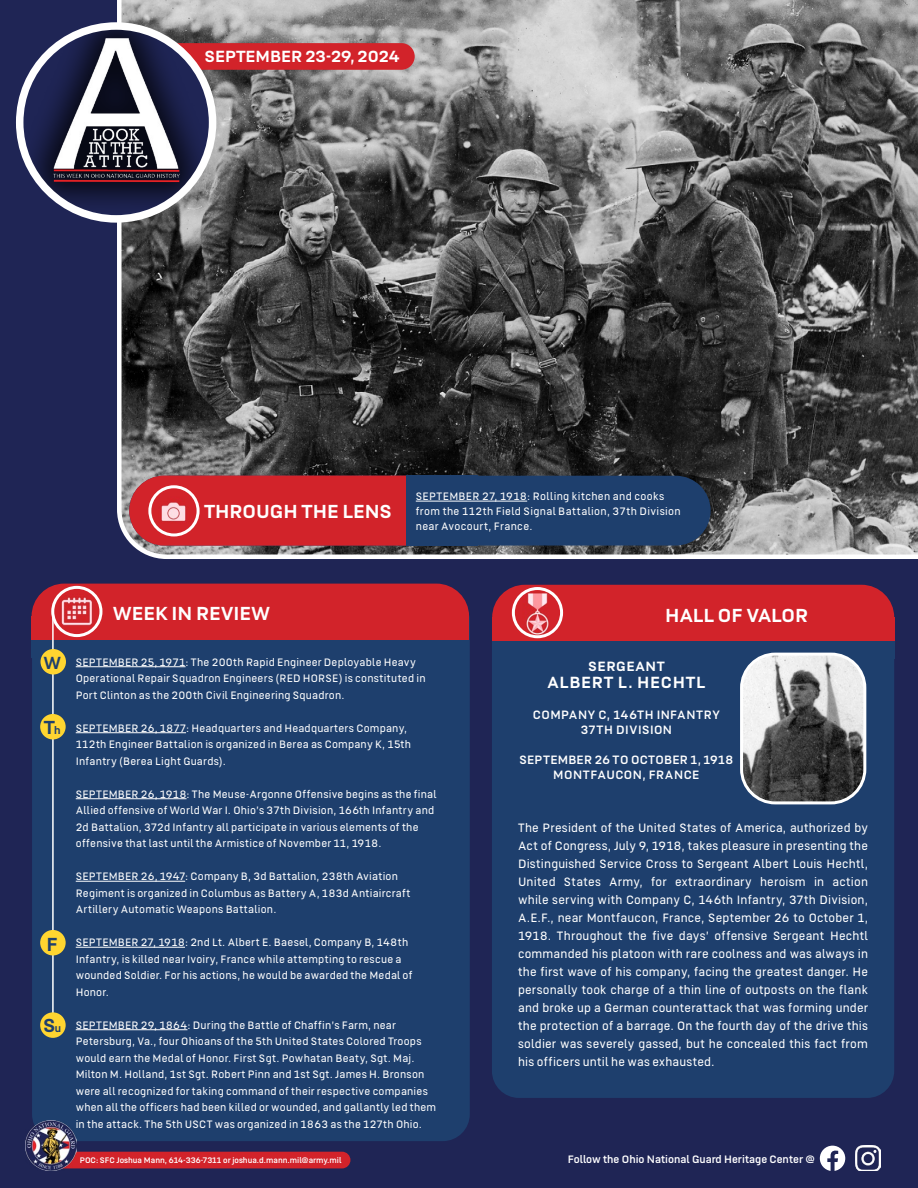
<style>
.page{position:relative;width:918px;height:1188px;background:#1f2555}
.page>*{position:absolute;margin:0;border:0;box-sizing:border-box;transform-origin:0 0}
.t1{font:700 21px "US Army";color:#fff}
.t2{font:700 21px "US Army";color:#1e3f6d}
.t3{font:700 19.5px "US Army";color:#1e3f6d}
.t4{font:700 18px "US Army";color:#fff}
.t5{font:700 18px "US Army";letter-spacing:.04em;color:#fff}
.t6{font:700 15px "US Army";letter-spacing:.04em;color:#fff}
.t7{font:300 13.5px/18px "US Army";letter-spacing:.015em;color:#fff;text-align:justify}
.t8{font:13.5px "US Army";letter-spacing:.035em;color:#fff}
.t9{font:13.5px "US Army";letter-spacing:.015em;color:#fff}
.t10{font:300 12px/16.5px "US Army";letter-spacing:.02em;color:#fff}
.t11{font:12px "US Army";color:#fff}
.t12{font:9px "US Army";color:#fff}
.s1{font-size:12px}
</style>
<div class="page">
<div style="left:492px;top:597px;width:402px;height:501px;background:#1e3f6d;border-radius:27px"></div>
<div style="left:492px;top:585px;width:402px;height:65px;background:#d2232a;border-radius:33px"></div>
<div style="left:492px;top:617px;width:402px;height:26px;background:#d2232a"></div>
<div style="left:492px;top:641px;width:402px;height:17px;background:#1e3f6d"></div>
<img style="left:514px;top:590px;width:46px;height:47px">
<div style="left:512px;top:587px;width:51px;height:51px;border:3px solid #fff;border-radius:50%"></div>
<img style="left:744px;top:654px;width:121px;height:149px">
<div style="left:740px;top:653px;width:126px;height:151px;border:3px solid #fff;border-radius:34px"></div>
<div style="left:32px;top:594px;width:438px;height:547px;background:#1e3f6d;border-radius:27px"></div>
<div style="left:32px;top:584px;width:437px;height:65px;background:#d2232a;border-radius:33px"></div>
<div style="left:31px;top:616px;width:438px;height:26px;background:#d2232a"></div>
<div style="left:31px;top:640px;width:438px;height:17px;background:#1e3f6d"></div>
<img style="left:53px;top:587px;width:48px;height:49px;border-radius:24px">
<div style="left:51px;top:586px;width:51px;height:51px;border:3px solid #fff;border-radius:50%"></div>
<hr style="left:52px;top:613px;width:2px;height:408px;background:#fff">
<div style="left:40px;top:649px;width:26px;height:26px;background:#ffd530;border-radius:50%"></div>
<div style="left:40px;top:714px;width:26px;height:25px;background:#ffd530;border-radius:50%"></div>
<div style="left:40px;top:930px;width:26px;height:25px;background:#ffd530;border-radius:50%"></div>
<div style="left:40px;top:1012px;width:26px;height:26px;background:#ffd530;border-radius:50%"></div>
<hr style="left:76px;top:666px;width:110px;height:1px;background:#fff">
<hr style="left:76px;top:732px;width:110px;height:1px;background:#fff">
<hr style="left:76px;top:798px;width:111px;height:1px;background:#fff">
<hr style="left:76px;top:881px;width:109px;height:1px;background:#fff">
<hr style="left:76px;top:947px;width:109px;height:1px;background:#fff">
<hr style="left:76px;top:1029px;width:111px;height:1px;background:#fff">
<svg style="left:117px;top:0;width:801px;height:559px;background:#5d5d5d"></svg>
<div style="left:129px;top:476px;width:582px;height:70px;background:#1e3f6d;border-radius:35px"></div>
<div style="left:129px;top:476px;width:348px;height:70px;background:#d2232a;border-radius:35px"></div>
<div style="left:406px;top:476px;width:72px;height:70px;background:#1e3f6d"></div>
<img style="left:151px;top:489px;width:46px;height:46px">
<div style="left:148px;top:485px;width:52px;height:51px;border:3px solid #fff;border-radius:50%"></div>
<hr style="left:416px;top:501px;width:111px;height:1px;background:#fff">
<div style="left:98px;top:43px;width:317px;height:27px;background:#d2232a;border-radius:13px"></div>
<div style="left:20px;top:26px;width:193px;height:192px;background:#000;opacity:.75"></div>
<img style="left:49px;top:27px;width:133px;height:192px">
<div style="left:16px;top:22px;width:200px;height:201px;border:8px solid #fff;border-radius:50%"></div>
<div style="left:48px;top:1152px;width:302px;height:16px;background:#d2232a;border-radius:8px"></div>
<img style="left:25px;top:1120px;width:51px;height:51px">
<svg style="left:820px;top:1146px;width:25px;height:25px"></svg>
<img style="left:855px;top:1146px;width:26px;height:25px">
<p class="t4" style="left:205px;top:47px;width:197px">SEPTEMBER 23-29, 2024</p>
<p class="t1" style="left:204px;top:500px;width:189px">THROUGH THE LENS</p>
<p class="t10" style="left:416px;top:489px;width:266px;line-height:15px">SEPTEMBER 27, 1918: Rolling kitchen and cooks from the 112th Field Signal Battalion, 37th Division near Avocourt, France.</p>
<p class="t3" style="left:44px;top:652px;width:19px">W</p>
<p class="t2" style="left:44px;top:716px;width:18px">T<span class="s1">h</span></p>
<p class="t2" style="left:47px;top:932px;width:13px">F</p>
<p class="t2" style="left:43px;top:1014px;width:19px">S<span class="s1">u</span></p>
<p class="t1" style="left:113px;top:602px;width:159px">WEEK IN REVIEW</p>
<p class="t10" style="left:76px;top:654px;width:351px">SEPTEMBER 25, 1971: The 200th Rapid Engineer Deployable Heavy<br>Operational Repair Squadron Engineers (RED HORSE) is constituted in<br>Port Clinton as the 200th Civil Engineering Squadron.</p>
<p class="t10" style="left:76px;top:720px;width:337px">SEPTEMBER 26, 1877: Headquarters and Headquarters Company,<br>112th Engineer Battalion is organized in Berea as Company K, 15th<br>Infantry (Berea Light Guards).</p>
<p class="t10" style="left:76px;top:786px;width:362px">SEPTEMBER 26, 1918: The Meuse-Argonne Offensive begins as the final Allied offensive of World War I. Ohio’s 37th Division, 166th Infantry and 2d Battalion, 372d Infantry all participate in various elements of the offensive that last until the Armistice of November 11, 1918.</p>
<p class="t10" style="left:76px;top:868px;width:336px">SEPTEMBER 26, 1947: Company B, 3d Battalion, 238th Aviation<br>Regiment is organized in Columbus as Battery A, 183d Antiaircraft<br>Artillery Automatic Weapons Battalion.</p>
<p class="t10" style="left:76px;top:934px;width:338px">SEPTEMBER 27, 1918: 2nd Lt. Albert E. Baesel, Company B, 148th Infantry, is killed near Ivoiry, France while attempting to rescue a wounded Soldier. For his actions, he would be awarded the Medal of Honor.</p>
<p class="t10" style="left:76px;top:1017px;width:362px">SEPTEMBER 29, 1864: During the Battle of Chaffin’s Farm, near Petersburg, Va., four Ohioans of the 5th United States Colored Troops would earn the Medal of Honor. First Sgt. Powhatan Beaty, Sgt. Maj.<br>Milton M. Holland, 1st Sgt. Robert Pinn and 1st Sgt. James H. Bronson were all recognized for taking command of their respective companies when all the officers had been killed or wounded, and gallantly led them in the attack. The 5th USCT was organized in 1863 as the 127th Ohio.</p>
<p class="t1" style="left:665px;top:603px;width:144px">HALL OF VALOR</p>
<p class="t6" style="left:588px;top:658px;width:78px">SERGEANT</p>
<p class="t5" style="left:548px;top:672px;width:159px">ALBERT L. HECHTL</p>
<p class="t8" style="left:533px;top:708px;width:188px">COMPANY C, 146TH INFANTRY</p>
<p class="t8" style="left:581px;top:723px;width:93px">37TH DIVISION</p>
<p class="t9" style="left:520px;top:753px;width:215px">SEPTEMBER 26 TO OCTOBER 1, 1918</p>
<p class="t8" style="left:553px;top:768px;width:148px">MONTFAUCON, FRANCE</p>
<p class="t7" style="left:518px;top:819px;width:351px">The President of the United States of America, authorized by Act of Congress, July 9, 1918, takes pleasure in presenting the Distinguished Service Cross to Sergeant Albert Louis Hechtl, United States Army, for extraordinary heroism in action while serving with Company C, 146th Infantry, 37th Division, A.E.F., near Montfaucon, France, September 26 to October 1, 1918. Throughout the five days’ offensive Sergeant Hechtl commanded his platoon with rare coolness and was always in the first wave of his company, facing the greatest danger. He personally took charge of a thin line of outposts on the flank and broke up a German counterattack that was forming under the protection of a barrage. On the fourth day of the drive this soldier was severely gassed, but he concealed this fact from his officers until he was exhausted.</p>
<p class="t12" style="left:80px;top:1155px;width:263px">POC: SFC Joshua Mann, 614-336-7311 or joshua.d.mann.mil@army.mil</p>
<p class="t11" style="left:568px;top:1153px;width:248px">Follow the Ohio National Guard Heritage Center @</p>
</div>
